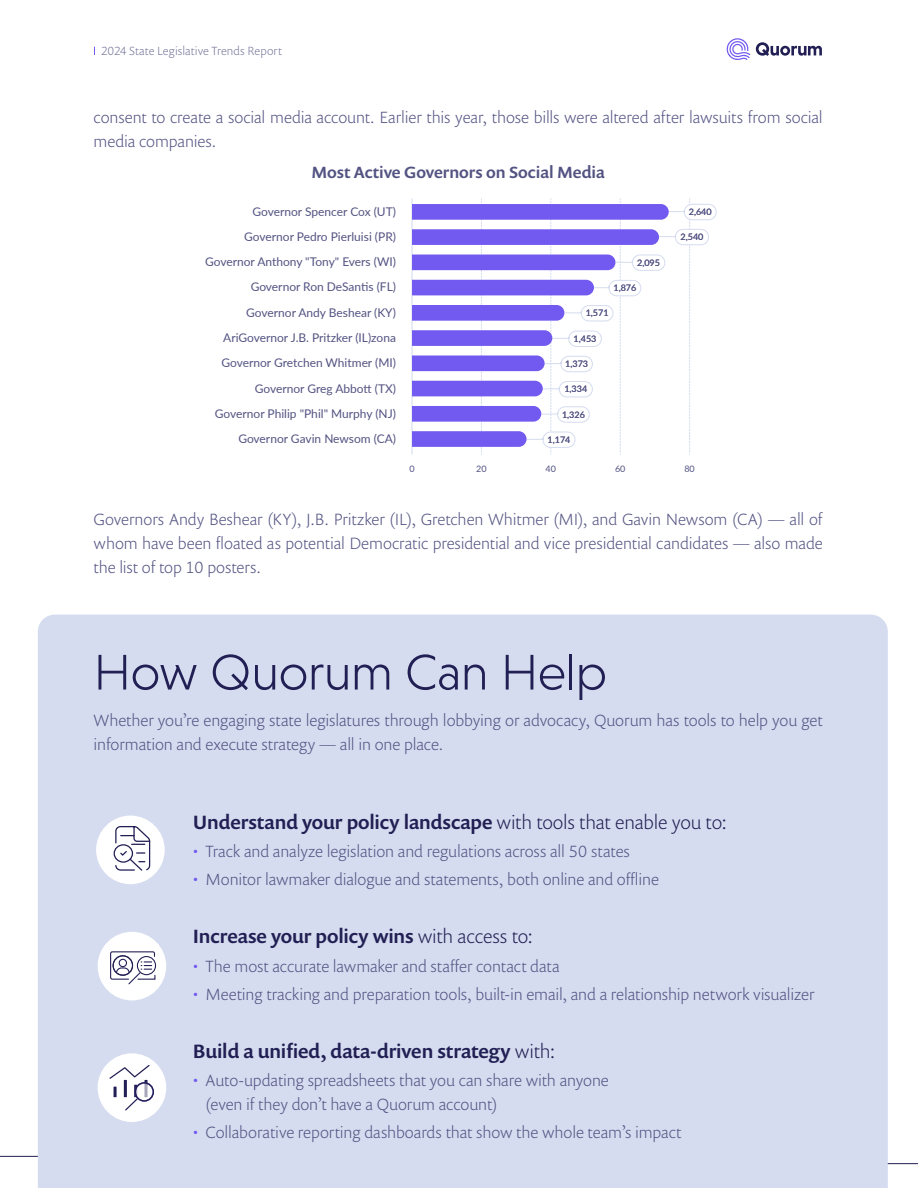
<style>
.page{position:relative;width:918px;height:1188px;background:#fff}
.page>*{position:absolute;margin:0;border:0;box-sizing:border-box;transform-origin:0 0}
.t1{font:300 51px "Niveau Grotesk";letter-spacing:-.01em;color:#221f54}
.t2{font:500 19.5px "Prenton RP Pro";letter-spacing:-.005em;color:#221f54}
.t3{font:300 16.5px/24px "Prenton RP Pro";letter-spacing:-.005em;color:#535383}
.t4{font:500 16.5px "Prenton RP Pro";color:#535383}
.t5{font:12px/25.3px "Lato";color:#535383;text-align:right}
.t6{font:300 12px "Prenton RP Pro";letter-spacing:.005em;color:#535383}
.t7{font:9px "Lato";color:#535383}
.s1{font-weight:300}
.s2{color:#7259ef}
</style>
<div class="page">
<svg style="left:756px;top:42px;width:66px;height:14px"></svg>
<svg style="left:726px;top:38px;width:24px;height:22px"></svg>
<hr style="left:843px;top:1163px;width:75px;height:1px;background:#221f54">
<hr style="left:0;top:1156px;width:50px;height:1px;background:#221f54">
<div style="left:38px;top:615px;width:850px;height:573px;background:#d5dcef"></div>
<hr style="left:411px;top:199px;width:2px;height:255px;background:#d5dcef">
<svg style="left:412px;top:199px;width:305px;height:255px"></svg>
<div style="left:96px;top:816px;width:69px;height:68px;background:#fff;border-radius:50%"></div>
<svg style="left:113px;top:826px;width:38px;height:45px"></svg>
<div style="left:98px;top:932px;width:68px;height:68px;background:#fff;border-radius:50%"></div>
<div style="left:98px;top:1053px;width:68px;height:69px;background:#fff;border-radius:50%"></div>
<svg style="left:110px;top:951px;width:46px;height:34px"></svg>
<svg style="left:109px;top:1065px;width:41px;height:46px"></svg>
<svg style="left:135px;top:1083px;width:18px;height:18px"></svg>
<div style="left:134px;top:1082px;width:20px;height:20px;border:2px solid #221f54;border-radius:50%"></div>
<p class="t6" style="left:102px;top:42px;width:182px">2024 State Legislative Trends Report</p>
<p class="t3" style="left:94px;top:105px;width:731px">consent to create a social media account. Earlier this year, those bills were altered after lawsuits from social media companies.</p>
<p class="t4" style="left:311px;top:161px;width:295px">Most Active Governors on Social Media</p>
<p class="t5" style="left:205px;top:198px;width:192px">Governor Spencer Cox (UT)<br>Governor Pedro Pierluisi (PR)<br>Governor Anthony "Tony" Evers (WI)<br>Governor Ron DeSantis (FL)<br>Governor Andy Beshear (KY)</p>
<p class="t5" style="left:221px;top:350px;width:176px">Governor Gretchen Whitmer (MI)</p>
<p class="t7" style="left:689px;top:205px;width:24px">2,640</p>
<p class="t7" style="left:681px;top:231px;width:24px">2,540</p>
<p class="t7" style="left:637px;top:256px;width:24px">2,095</p>
<p class="t7" style="left:614px;top:282px;width:24px">1,876</p>
<p class="t7" style="left:586px;top:307px;width:24px">1,571</p>
<p class="t5" style="left:223px;top:325px;width:174px">AriGovernor J.B. Pritzker (IL)zona</p>
<p class="t5" style="left:215px;top:375px;width:183px">Governor Greg Abbott (TX)<br>Governor Philip "Phil" Murphy (NJ)<br>Governor Gavin Newsom (CA)</p>
<p class="t7" style="left:574px;top:332px;width:24px">1,453</p>
<p class="t7" style="left:565px;top:357px;width:24px">1,373</p>
<p class="t7" style="left:564px;top:383px;width:24px">1,334</p>
<p class="t7" style="left:562px;top:408px;width:24px">1,326</p>
<p class="t7" style="left:548px;top:433px;width:24px">1,174</p>
<p class="t7" style="left:409px;top:463px;width:7px">0</p>
<p class="t7" style="left:476px;top:463px;width:12px">20</p>
<p class="t7" style="left:546px;top:463px;width:12px">40</p>
<p class="t7" style="left:615px;top:463px;width:12px">60</p>
<p class="t7" style="left:684px;top:463px;width:12px">80</p>
<p class="t3" style="left:94px;top:507px;width:731px;text-align:justify">Governors Andy Beshear (KY), J.B. Pritzker (IL), Gretchen Whitmer (MI), and Gavin Newsom (CA) — all of whom have been floated as potential Democratic presidential and vice presidential candidates — also made the list of top 10 posters.</p>
<h1 class="t1" style="left:94px;top:644px;width:515px">How Quorum Can Help</h1>
<p class="t3" style="left:94px;top:708px;width:731px">Whether you’re engaging state legislatures through lobbying or advocacy, Quorum has tools to help you get information and execute strategy — all in one place.</p>
<p class="t2" style="left:193px;top:809px;width:536px">Understand your policy landscape <span class="s1">with tools that enable you to:</span></p>
<p class="t3" style="left:193px;top:839px;width:439px"><span class="s2">•</span> Track and analyze legislation and regulations across all 50 states</p>
<p class="t3" style="left:193px;top:867px;width:468px"><span class="s2">•</span> Monitor lawmaker dialogue and statements, both online and offline</p>
<p class="t2" style="left:193px;top:923px;width:342px">Increase your policy wins <span class="s1">with access to:</span></p>
<p class="t3" style="left:193px;top:953px;width:369px"><span class="s2">•</span> The most accurate lawmaker and staffer contact data</p>
<p class="t3" style="left:193px;top:981px;width:623px"><span class="s2">•</span> Meeting tracking and preparation tools, built-in email, and a relationship network visualizer</p>
<p class="t2" style="left:193px;top:1038px;width:364px">Build a unified, data-driven strategy <span class="s1">with:</span></p>
<p class="t3" style="left:206px;top:1068px;width:405px;text-indent:-13px"><span class="s2">•</span> Auto-updating spreadsheets that you can share with anyone (even if they don’t have a Quorum account)</p>
<p class="t3" style="left:193px;top:1120px;width:490px"><span class="s2">•</span> Collaborative reporting dashboards that show the whole team’s impact</p>
</div>
